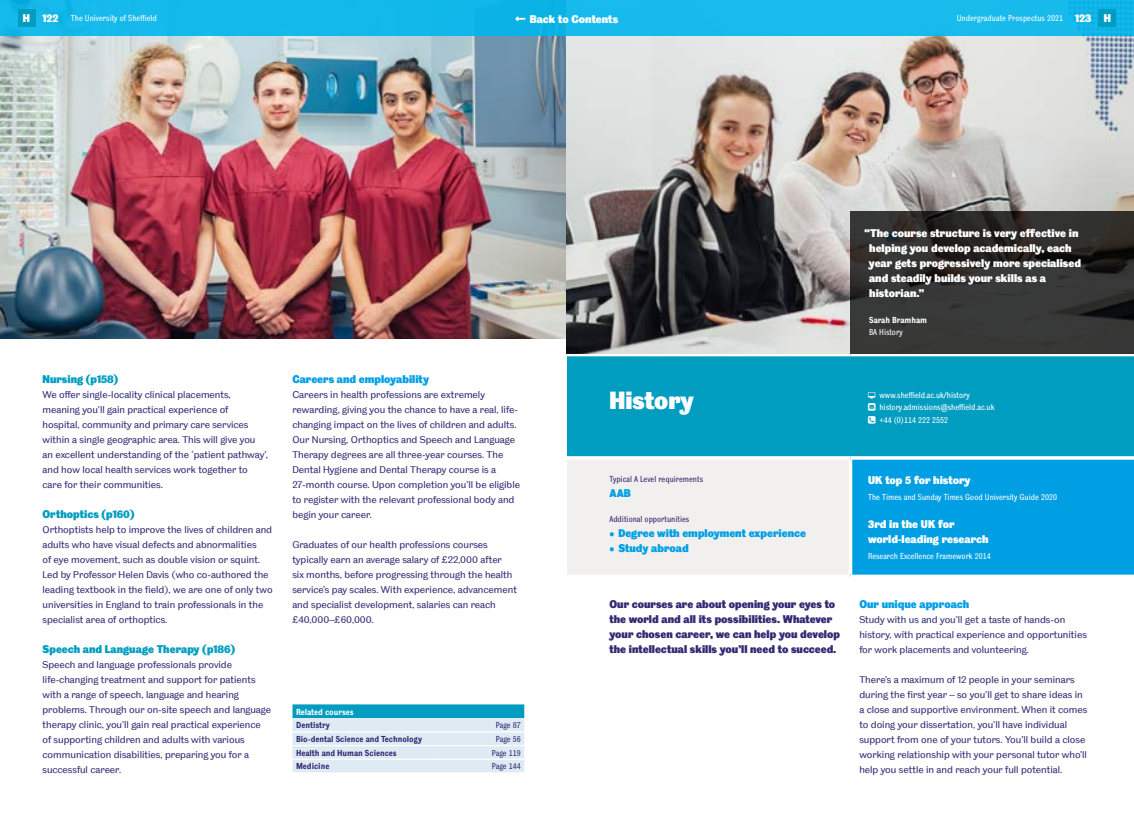
<style>
.page{position:relative;width:1134px;height:815px;background:#fff}
.page>*{position:absolute;margin:0;border:0;box-sizing:border-box;transform-origin:0 0}
.t1{font:25px "TUOS Pro Blake Display";color:#fff}
.t2{font:11.25px/15px "TUOS Pro Blake Display";color:#fff}
.t3{font:11.25px/15px "TUOS Pro Blake Display";color:#312a74}
.t4{font:11.25px "TUOS Pro Blake Display";color:#009fe3}
.t5{font:11.25px "TUOS Pro Blake Display";color:#009dc1}
.t6{font:10px/15px "TUOS Blake";color:#312a74}
.t7{font:8.75px/12.5px "TUOS Pro Blake Cond";color:#fff}
.t8{font:8.75px "TUOS Pro Blake Cond";color:#312a74}
.t9{font:700 8.75px "TUOS Pro Blake Cond";color:#312a74}
.t10{font:700 8.75px "TUOS Pro Blake Cond";color:#fff}
.s1{font-family:"TUOS Pro Blake Display";font-size:11.25px}
</style>
<div class="page">
<img style="left:0;top:35px;width:567px;height:303px">
<svg style="left:292px;top:704px;width:232px;height:69px;background:#b0dbe9"></svg>
<hr style="left:292px;top:731px;width:141px;height:2px;background:#fff">
<hr style="left:433px;top:731px;width:91px;height:2px;background:#fff">
<hr style="left:292px;top:745px;width:141px;height:1px;background:#fff">
<hr style="left:433px;top:745px;width:91px;height:1px;background:#fff">
<hr style="left:292px;top:759px;width:141px;height:1px;background:#fff">
<hr style="left:433px;top:759px;width:91px;height:1px;background:#fff">
<div style="left:567px;top:356px;width:567px;height:100px;background:#009dc1"></div>
<div style="left:567px;top:458px;width:283px;height:118px;background:#f2f0ef"></div>
<div style="left:850px;top:458px;width:284px;height:118px;background:#009fe3"></div>
<svg style="left:567px;top:456px;width:283px;height:4px"></svg>
<svg style="left:850px;top:456px;width:284px;height:4px"></svg>
<hr style="left:849px;top:460px;width:3px;height:115px;background:#fff">
<hr style="left:567px;top:575px;width:283px;height:3px;background:#fff">
<hr style="left:850px;top:575px;width:284px;height:3px;background:#fff">
<img style="left:567px;top:35px;width:567px;height:318px">
<svg style="left:850px;top:211px;width:284px;height:142px;background:#302f2e"></svg>
<div style="left:0;top:0;width:1134px;height:35px;background:#16baeb"></div>
<div style="left:18px;top:9px;width:17px;height:18px;background:#009dc1"></div>
<div style="left:1098px;top:9px;width:18px;height:18px;background:#009dc1"></div>
<svg style="left:868px;top:392px;width:10px;height:31px"></svg>
<svg style="left:516px;top:16px;width:9px;height:5px"></svg>
<p class="t7" style="left:23px;top:12px;width:135px"><span class="s1">H 122</span> The University of Sheffield</p>
<p class="t2" style="left:530px;top:11px;width:90px">Back to Contents</p>
<p class="t7" style="left:957px;top:12px;width:156px">Undergraduate Prospectus 2021 <span class="s1">123 H</span></p>
<p class="t5" style="left:43px;top:372px;width:77px">Nursing (p158)</p>
<p class="t6" style="left:43px;top:387px;width:227px">We offer single-locality clinical placements, meaning you’ll gain practical experience of hospital, community and primary care services within a single geographic area. This will give you an excellent understanding of the ‘patient pathway’, and how local health services work together to care for their communities.</p>
<p class="t5" style="left:43px;top:507px;width:94px">Orthoptics (p160)</p>
<p class="t6" style="left:43px;top:522px;width:232px">Orthoptists help to improve the lives of children and adults who have visual defects and abnormalities<br>of eye movement, such as double vision or squint.<br>Led by Professor Helen Davis (who co-authored the leading textbook in the field), we are one of only two universities in England to train professionals in the specialist area of orthoptics.</p>
<p class="t5" style="left:43px;top:642px;width:194px">Speech and Language Therapy (p186)</p>
<p class="t6" style="left:43px;top:657px;width:230px">Speech and language professionals provide life-changing treatment and support for patients with a range of speech, language and hearing problems. Through our on-site speech and language therapy clinic, you’ll gain real practical experience of supporting children and adults with various communication disabilities, preparing you for a successful career.</p>
<p class="t4" style="left:292px;top:372px;width:138px">Careers and employability</p>
<p class="t6" style="left:292px;top:387px;width:229px">Careers in health professions are extremely rewarding, giving you the chance to have a real, life&shy;changing impact on the lives of children and adults.<br>Our Nursing, Orthoptics and Speech and Language Therapy degrees are all three-year courses. The Dental Hygiene and Dental Therapy course is a 27-month course. Upon completion you’ll be eligible to register with the relevant professional body and begin your career.</p>
<p class="t6" style="left:292px;top:537px;width:226px">Graduates of our health professions courses typically earn an average salary of £22,000 after<br>six months, before progressing through the health service’s pay scales. With experience, advancement and specialist development, salaries can reach £40,000–£60,000.</p>
<p class="t10" style="left:296px;top:706px;width:59px">Related courses</p>
<p class="t9" style="left:296px;top:720px;width:35px">Dentistry</p>
<p class="t8" style="left:496px;top:720px;width:26px">Page 87</p>
<p class="t9" style="left:296px;top:734px;width:128px">Bio-dental Science and Technology</p>
<p class="t8" style="left:496px;top:734px;width:26px">Page 56</p>
<p class="t9" style="left:296px;top:747px;width:102px">Health and Human Sciences</p>
<p class="t8" style="left:492px;top:747px;width:30px">Page 119</p>
<p class="t9" style="left:296px;top:761px;width:35px">Medicine</p>
<p class="t8" style="left:492px;top:761px;width:30px">Page 144</p>
<p class="t2" style="left:869px;top:226px;width:214px;text-indent:-4px">“The course structure is very effective in helping you develop academically, each year gets progressively more specialised and steadily builds your skills as a historian.”</p>
<p class="t10" style="left:869px;top:314px;width:59px">Sarah Bramham</p>
<p class="t7" style="left:869px;top:326px;width:35px">BA History</p>
<h1 class="t1" style="left:609px;top:384px;width:86px">History</h1>
<p class="t7" style="left:879px;top:388px;width:117px">www.sheffield.ac.uk/history history.admissions@sheffield.ac.uk +44 (0)114 222 2552</p>
<p class="t8" style="left:609px;top:474px;width:95px">Typical A Level requirements</p>
<p class="t4" style="left:609px;top:486px;width:23px">AAB</p>
<p class="t8" style="left:609px;top:514px;width:81px">Additional opportunities</p>
<p class="t4" style="left:609px;top:526px;width:198px">• Degree with employment experience</p>
<p class="t4" style="left:609px;top:541px;width:81px">• Study abroad</p>
<p class="t2" style="left:868px;top:473px;width:104px">UK top 5 for history</p>
<p class="t7" style="left:868px;top:491px;width:190px">The Times and Sunday Times Good University Guide 2020</p>
<p class="t2" style="left:868px;top:516px;width:122px">3rd in the UK for world-leading research</p>
<p class="t7" style="left:868px;top:549px;width:124px">Research Excellence Framework 2014</p>
<p class="t3" style="left:609px;top:597px;width:232px">Our courses are about opening your eyes to the world and all its possibilities. Whatever your chosen career, we can help you develop the intellectual skills you’ll need to succeed.</p>
<p class="t4" style="left:859px;top:597px;width:111px">Our unique approach</p>
<p class="t6" style="left:859px;top:612px;width:229px">Study with us and you’ll get a taste of hands-on history, with practical experience and opportunities for work placements and volunteering.</p>
<p class="t6" style="left:859px;top:672px;width:229px">There’s a maximum of 12 people in your seminars during the first year – so you’ll get to share ideas in a close and supportive environment. When it comes to doing your dissertation, you’ll have individual support from one of your tutors. You’ll build a close working relationship with your personal tutor who’ll help you settle in and reach your full potential.</p>
</div>
